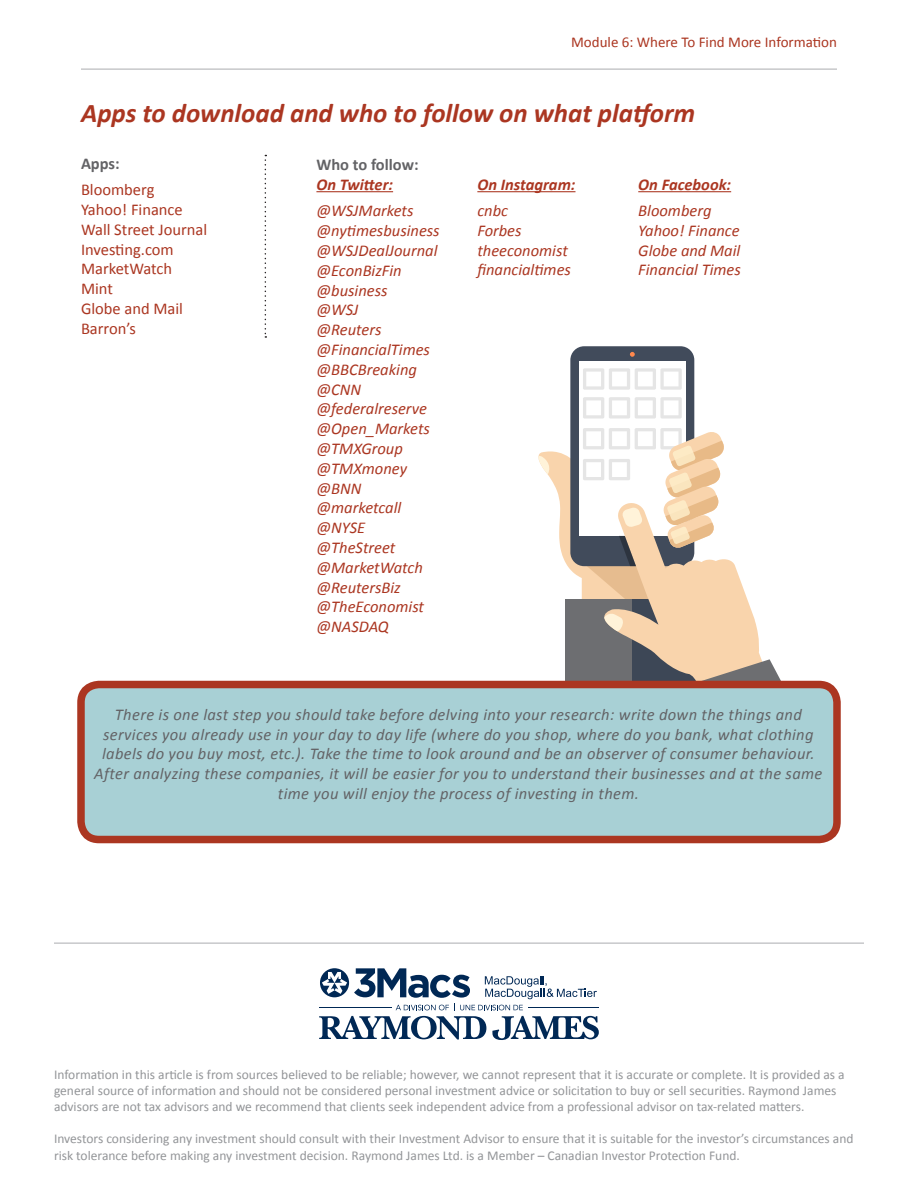
<style>
.page{position:relative;width:918px;height:1188px;background:#fff}
.page>*{position:absolute;margin:0;border:0;box-sizing:border-box;transform-origin:0 0}
.t1{font:italic 700 27px "Calibri";color:#ab3621}
.t2{font:italic 16.5px/19.8px "Calibri";letter-spacing:.02em;color:#636366;text-align:center}
.t3{font:italic 16.5px "Calibri";color:#ab3621}
.t4{font:16.5px "Calibri";color:#ab3621}
.t5{font:700 16.5px/19.8px "Calibri";color:#636366}
.t6{font:italic 700 16.5px "Calibri";color:#ab3621}
.t7{font:15px "Calibri";color:#ab3621}
.t8{font:13.5px/16.2px "Calibri";color:#939598}
.s1{font-style:italic;color:#ab3621}
</style>
<div class="page">
<hr style="left:81px;top:68px;width:756px;height:2px;background:#c7c8ca">
<hr style="left:316px;top:191px;width:77px;height:1px;background:#ab3621">
<hr style="left:477px;top:191px;width:99px;height:1px;background:#ab3621">
<hr style="left:638px;top:191px;width:93px;height:1px;background:#ab3621">
<svg style="left:265px;top:155px;width:1px;height:183px"></svg>
<div style="left:570px;top:346px;width:124px;height:220px;background:#414b5b;border-radius:14px"></div>
<div style="left:579px;top:362px;width:107px;height:174px;background:#fff"></div>
<svg style="left:630px;top:352px;width:5px;height:5px"></svg>
<svg style="left:583px;top:368px;width:99px;height:22px"></svg>
<svg style="left:583px;top:397px;width:99px;height:22px"></svg>
<svg style="left:533px;top:428px;width:249px;height:253px"></svg>
<div style="left:81px;top:685px;width:756px;height:155px;background:#a8d0d5;border-radius:18px"></div>
<div style="left:77px;top:681px;width:764px;height:162px;border:8px solid #ab3621;border-radius:18px"></div>
<hr style="left:54px;top:942px;width:810px;height:2px;background:#c7c8ca">
<svg style="left:319px;top:968px;width:280px;height:72px"></svg>
<p class="t7" style="left:571px;top:33px;width:267px">Module 6: Where To Find More Information</p>
<p class="t1" style="left:81px;top:96px;width:616px">Apps to download and who to follow on what platform</p>
<p class="t5" style="left:81px;top:153px;width:40px">Apps:</p>
<p class="t4" style="left:81px;top:179px;width:75px">Bloomberg</p>
<p class="t4" style="left:81px;top:199px;width:103px">Yahoo! Finance</p>
<p class="t4" style="left:81px;top:219px;width:128px">Wall Street Journal</p>
<p class="t4" style="left:81px;top:239px;width:94px">Investing.com</p>
<p class="t4" style="left:81px;top:258px;width:93px">MarketWatch</p>
<p class="t4" style="left:81px;top:278px;width:33px">Mint</p>
<p class="t4" style="left:81px;top:298px;width:104px">Globe and Mail</p>
<p class="t4" style="left:81px;top:318px;width:57px">Barron’s</p>
<p class="t5" style="left:316px;top:155px;width:104px">Who to follow:<br><span class="s1">On Twitter:</span></p>
<p class="t3" style="left:316px;top:200px;width:99px">@WSJMarkets</p>
<p class="t3" style="left:316px;top:219px;width:125px">@nytimesbusiness</p>
<p class="t3" style="left:316px;top:239px;width:123px">@WSJDealJournal</p>
<p class="t3" style="left:316px;top:259px;width:87px">@EconBizFin</p>
<p class="t3" style="left:316px;top:279px;width:73px">@business</p>
<p class="t3" style="left:316px;top:299px;width:44px">@WSJ</p>
<p class="t3" style="left:316px;top:318px;width:67px">@Reuters</p>
<p class="t3" style="left:316px;top:338px;width:115px">@FinancialTimes</p>
<p class="t3" style="left:316px;top:358px;width:102px">@BBCBreaking</p>
<p class="t3" style="left:316px;top:378px;width:46px">@CNN</p>
<p class="t3" style="left:316px;top:398px;width:112px">@federalreserve</p>
<p class="t3" style="left:316px;top:417px;width:115px">@Open_Markets</p>
<p class="t3" style="left:316px;top:437px;width:88px">@TMXGroup</p>
<p class="t3" style="left:316px;top:457px;width:92px">@TMXmoney</p>
<p class="t3" style="left:316px;top:477px;width:47px">@BNN</p>
<p class="t3" style="left:316px;top:497px;width:86px">@marketcall</p>
<p class="t3" style="left:316px;top:516px;width:50px">@NYSE</p>
<p class="t3" style="left:316px;top:536px;width:80px">@TheStreet</p>
<p class="t3" style="left:316px;top:556px;width:108px">@MarketWatch</p>
<p class="t3" style="left:316px;top:576px;width:86px">@ReutersBiz</p>
<p class="t3" style="left:316px;top:596px;width:109px">@TheEconomist</p>
<p class="t3" style="left:316px;top:615px;width:74px">@NASDAQ</p>
<p class="t6" style="left:477px;top:174px;width:100px">On Instagram:</p>
<p class="t6" style="left:638px;top:174px;width:94px">On Facebook:</p>
<p class="t3" style="left:477px;top:199px;width:32px">cnbc</p>
<p class="t3" style="left:477px;top:219px;width:46px">Forbes</p>
<p class="t3" style="left:477px;top:239px;width:92px">theeconomist</p>
<p class="t3" style="left:477px;top:259px;width:95px">financialtimes</p>
<p class="t3" style="left:638px;top:199px;width:75px">Bloomberg</p>
<p class="t3" style="left:638px;top:219px;width:103px">Yahoo! Finance</p>
<p class="t3" style="left:638px;top:239px;width:104px">Globe and Mail</p>
<p class="t3" style="left:638px;top:259px;width:104px">Financial Times</p>
<p class="t2" style="left:94px;top:704px;width:730px">There is one last step you should take before delving into your research: write down the things and services you already use in your day to day life (where do you shop, where do you bank, what clothing labels do you buy most, etc.). Take the time to look around and be an observer of consumer behaviour.<br>After analyzing these companies, it will be easier for you to understand their businesses and at the same time you will enjoy the process of investing in them.</p>
<p class="t8" style="left:54px;top:1066px;width:792px">Information in this article is from sources believed to be reliable; however, we cannot represent that it is accurate or complete. It is provided as a general source of information and should not be considered personal investment advice or solicitation to buy or sell securities. Raymond James advisors are not tax advisors and we recommend that clients seek independent advice from a professional advisor on tax-related matters.</p>
<p class="t8" style="left:54px;top:1131px;width:801px">Investors considering any investment should consult with their Investment Advisor to ensure that it is suitable for the investor’s circumstances and risk tolerance before making any investment decision. Raymond James Ltd. is a Member – Canadian Investor Protection Fund.</p>
</div>
